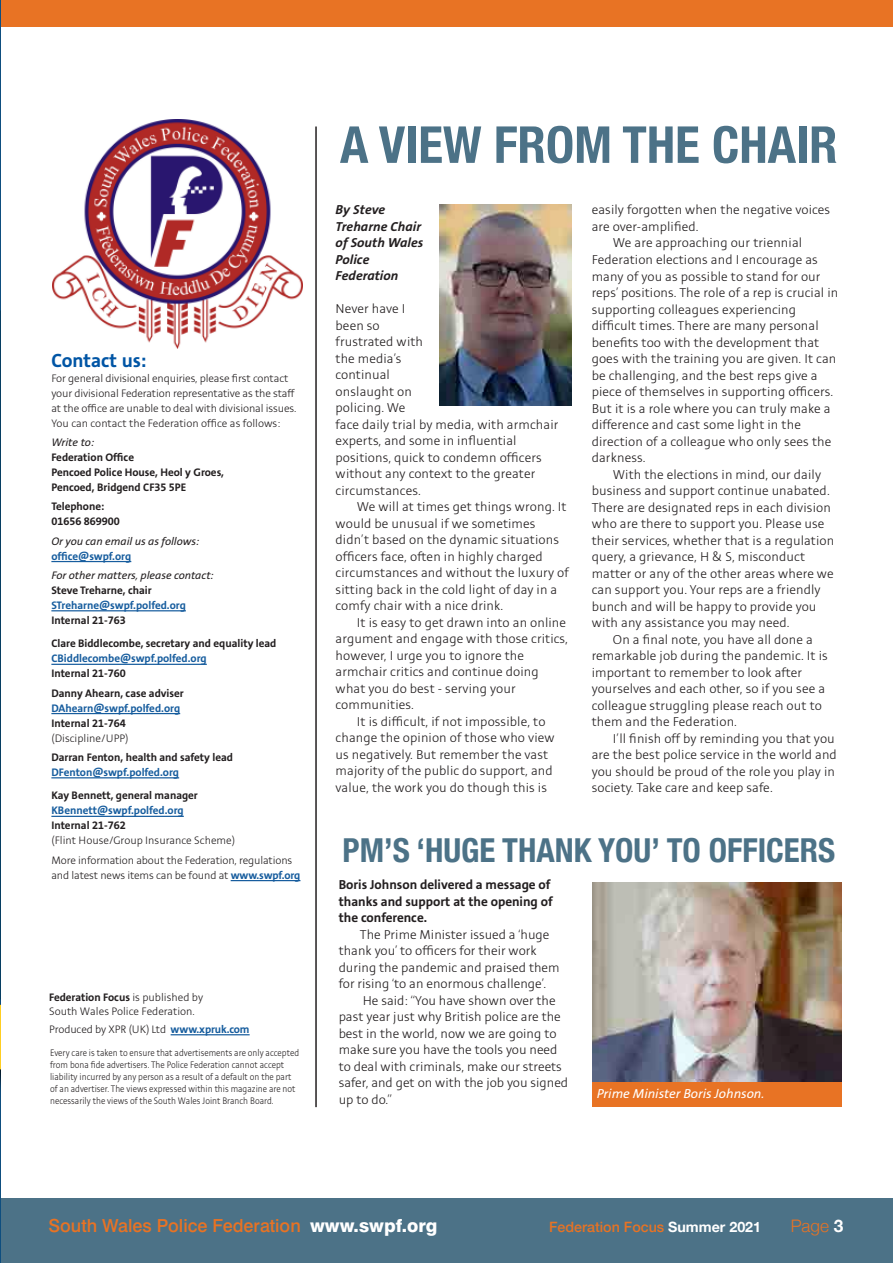
<style>
.page{position:relative;width:893px;height:1263px;background:#fff}
.page>*{position:absolute;margin:0;border:0;box-sizing:border-box;transform-origin:0 0}
.t1{font:700 condensed 51px "Helvetica Neue";color:#4c7287}
.t2{font:700 condensed 33px "Helvetica Neue";color:#4c7287}
.t3{font:700 21px "Stinnes Sans";color:#0155a5}
.t4{font:500 18px "Swiss 721 BT";color:#e87324}
.t5{font:300 17.25px "Helvetica Neue";color:#e87324}
.t6{font:300 14.25px/16.5px "Stinnes Sans";letter-spacing:.005em;color:#231f20}
.t7{font:700 14.25px/16.5px "Stinnes Sans";color:#231f20}
.t8{font:italic 700 14.25px/16.5px "Stinnes Sans";letter-spacing:.005em;color:#231f20}
.t9{font:italic 14.25px "Stinnes Sans";color:#fff}
.t10{font:500 14.25px "Helvetica Neue";color:#e87324}
.t11{font:300 12px/15px "Stinnes Sans";letter-spacing:-.01em;color:#231f20}
.t12{font:700 12px "Stinnes Sans";color:#231f20}
.t13{font:700 12px "Stinnes Sans";color:#175d9e}
.t14{font:italic 12px "Stinnes Sans";color:#231f20}
.t15{font:300 10.5px/12px "Stinnes Sans";color:#231f20;scale:.89 1}
.s1{font-weight:700;color:#175d9e}
.s2{font-weight:300}
.s3{font-weight:800;color:#fff}
.s4{font-weight:700;color:#fff}
</style>
<div class="page">
<div style="left:0;top:1199px;width:893px;height:64px;background:#4c7287"></div>
<div style="left:0;top:0;width:893px;height:27px;background:#e87324"></div>
<hr style="left:51px;top:561px;width:80px;height:1px;background:#175d9e">
<hr style="left:51px;top:610px;width:135px;height:1px;background:#175d9e">
<hr style="left:51px;top:664px;width:156px;height:1px;background:#175d9e">
<hr style="left:51px;top:713px;width:129px;height:1px;background:#175d9e">
<hr style="left:51px;top:777px;width:128px;height:1px;background:#175d9e">
<hr style="left:51px;top:816px;width:133px;height:1px;background:#175d9e">
<hr style="left:231px;top:880px;width:69px;height:1px;background:#175d9e">
<hr style="left:171px;top:1034px;width:79px;height:1px;background:#175d9e">
<hr style="left:315px;top:126px;width:2px;height:981px;background:#231f20">
<img style="left:53px;top:119px;width:249px;height:230px">
<img style="left:439px;top:205px;width:132px;height:200px">
<hr style="left:0;top:0;width:1px;height:1204px;background:#063e62">
<svg style="left:0;top:0;width:1px;height:311px"></svg>
<svg style="left:0;top:999px;width:3px;height:264px"></svg>
<img style="left:592px;top:882px;width:250px;height:200px">
<div style="left:592px;top:1082px;width:250px;height:25px;background:#e87324"></div>
<p class="t3" style="left:51px;top:350px;width:97px">Contact us:</p>
<p class="t11" style="left:51px;top:371px;width:247px">For general divisional enquiries, please first contact your divisional Federation representative as the staff at the office are unable to deal with divisional issues.</p>
<p class="t11" style="left:51px;top:416px;width:231px">You can contact the Federation office as follows:</p>
<p class="t14" style="left:51px;top:437px;width:44px">Write to:</p>
<p class="t12" style="left:51px;top:452px;width:84px">Federation Office</p>
<p class="t12" style="left:51px;top:467px;width:174px">Pencoed Police House, Heol y Groes,</p>
<p class="t12" style="left:51px;top:482px;width:136px">Pencoed, Bridgend CF35 5PE</p>
<p class="t12" style="left:51px;top:501px;width:55px">Telephone:</p>
<p class="t12" style="left:51px;top:516px;width:70px">01656 869900</p>
<p class="t14" style="left:51px;top:535px;width:149px">Or you can email us as follows:</p>
<p class="t13" style="left:51px;top:550px;width:81px">office@swpf.org</p>
<p class="t14" style="left:51px;top:569px;width:164px">For other matters, please contact:</p>
<p class="t12" style="left:51px;top:584px;width:102px">Steve Treharne, chair</p>
<p class="t13" style="left:51px;top:599px;width:136px">STreharne@swpf.polfed.org</p>
<p class="t12" style="left:51px;top:614px;width:76px">Internal 21-763</p>
<p class="t12" style="left:51px;top:638px;width:227px">Clare Biddlecombe, secretary and equality lead</p>
<p class="t13" style="left:51px;top:653px;width:157px">CBiddlecombe@swpf.polfed.org</p>
<p class="t12" style="left:51px;top:668px;width:76px">Internal 21-760</p>
<p class="t12" style="left:51px;top:687px;width:134px">Danny Ahearn, case adviser</p>
<p class="t13" style="left:51px;top:702px;width:130px">DAhearn@swpf.polfed.org</p>
<p class="t12" style="left:51px;top:717px;width:76px">Internal 21-764</p>
<p class="t11" style="left:51px;top:731px;width:79px">(Discipline/UPP)</p>
<p class="t12" style="left:51px;top:751px;width:183px">Darran Fenton, health and safety lead</p>
<p class="t13" style="left:51px;top:766px;width:129px">DFenton@swpf.polfed.org</p>
<p class="t12" style="left:51px;top:790px;width:148px">Kay Bennett, general manager</p>
<p class="t13" style="left:51px;top:805px;width:134px">KBennett@swpf.polfed.org</p>
<p class="t12" style="left:51px;top:820px;width:76px">Internal 21-762</p>
<p class="t11" style="left:51px;top:833px;width:185px">(Flint House/Group Insurance Scheme)</p>
<p class="t11" style="left:51px;top:853px;width:251px">More information about the Federation, regulations and latest news items can be found at <span class="s1">www.swpf.org</span></p>
<p class="t12" style="left:49px;top:992px;width:156px">Federation Focus <span class="s2">is published by</span></p>
<p class="t11" style="left:49px;top:1004px;width:147px">South Wales Police Federation.</p>
<p class="t11" style="left:49px;top:1022px;width:202px">Produced by XPR (UK) Ltd <span class="s1">www.xpruk.com</span></p>
<p class="t15" style="left:50px;top:1047px;width:281px">Every care is taken to ensure that advertisements are only accepted from bona fide advertisers. The Police Federation cannot accept liability incurred by any person as a result of a default on the part of an advertiser. The views expressed within this magazine are not necessarily the views of the South Wales Joint Branch Board.</p>
<p class="t1" style="left:340px;top:102px;width:499px">A VIEW FROM THE CHAIR</p>
<p class="t8" style="left:336px;top:202px;width:89px">By Steve<br>Treharne Chair of South Wales<br>Police<br>Federation</p>
<p class="t6" style="left:336px;top:301px;width:224px">Never have I<br>been so<br>frustrated with<br>the media’s<br>continual<br>onslaught on<br>policing. We<br>face daily trial by media, with armchair experts, and some in influential positions, quick to condemn officers without any context to the greater circumstances.</p>
<p class="t6" style="left:336px;top:499px;width:235px;text-indent:21px">We will at times get things wrong. It would be unusual if we sometimes didn’t based on the dynamic situations officers face, often in highly charged circumstances and without the luxury of sitting back in the cold light of day in a comfy chair with a nice drink.</p>
<p class="t6" style="left:336px;top:615px;width:234px;text-indent:21px">It is easy to get drawn into an online argument and engage with those critics, however, I urge you to ignore the armchair critics and continue doing what you do best - serving your communities.</p>
<p class="t6" style="left:336px;top:714px;width:221px;text-indent:21px">It is difficult, if not impossible, to change the opinion of those who view us negatively. But remember the vast majority of the public do support, and value, the work you do though this is</p>
<p class="t6" style="left:592px;top:202px;width:240px">easily forgotten when the negative voices are over-amplified.</p>
<p class="t6" style="left:592px;top:235px;width:248px;text-indent:21px">We are approaching our triennial Federation elections and I encourage as many of you as possible to stand for our reps’ positions. The role of a rep is crucial in supporting colleagues experiencing difficult times. There are many personal benefits too with the development that goes with the training you are given. It can be challenging, and the best reps give a piece of themselves in supporting officers.<br>But it is a role where you can truly make a difference and cast some light in the direction of a colleague who only sees the darkness.</p>
<p class="t6" style="left:592px;top:466px;width:244px;text-indent:21px">With the elections in mind, our daily business and support continue unabated.<br>There are designated reps in each division who are there to support you. Please use their services, whether that is a regulation query, a grievance, H &amp; S, misconduct matter or any of the other areas where we can support you. Your reps are a friendly bunch and will be happy to provide you with any assistance you may need.</p>
<p class="t6" style="left:592px;top:631px;width:238px;text-indent:21px">On a final note, you have all done a remarkable job during the pandemic. It is important to remember to look after yourselves and each other, so if you see a colleague struggling please reach out to them and the Federation.</p>
<p class="t6" style="left:592px;top:730px;width:247px;text-indent:21px">I’ll finish off by reminding you that you are the best police service in the world and you should be proud of the role you play in society. Take care and keep safe.</p>
<p class="t2" style="left:343px;top:823px;width:494px">PM’S ‘HUGE THANK YOU’ TO OFFICERS</p>
<p class="t7" style="left:339px;top:877px;width:216px">Boris Johnson delivered a message of thanks and support at the opening of the conference.</p>
<p class="t6" style="left:339px;top:926px;width:222px;text-indent:21px">The Prime Minister issued a ‘huge thank you’ to officers for their work during the pandemic and praised them for rising ‘to an enormous challenge’.</p>
<p class="t6" style="left:339px;top:992px;width:231px;text-indent:24px">He said: “You have shown over the past year just why British police are the best in the world, now we are going to make sure you have the tools you need to deal with criminals, make our streets safer, and get on with the job you signed up to do.”</p>
<p class="t9" style="left:597px;top:1087px;width:169px">Prime Minister Boris Johnson.</p>
<p class="t4" style="left:48px;top:1215px;width:391px">South Wales Police Federation <span class="s3">www.swpf.org</span></p>
<p class="t10" style="left:549px;top:1215px;width:213px">Federation Focus <span class="s4">Summer 2021</span></p>
<p class="t5" style="left:791px;top:1212px;width:54px">Page <span class="s4">3</span></p>
</div>
